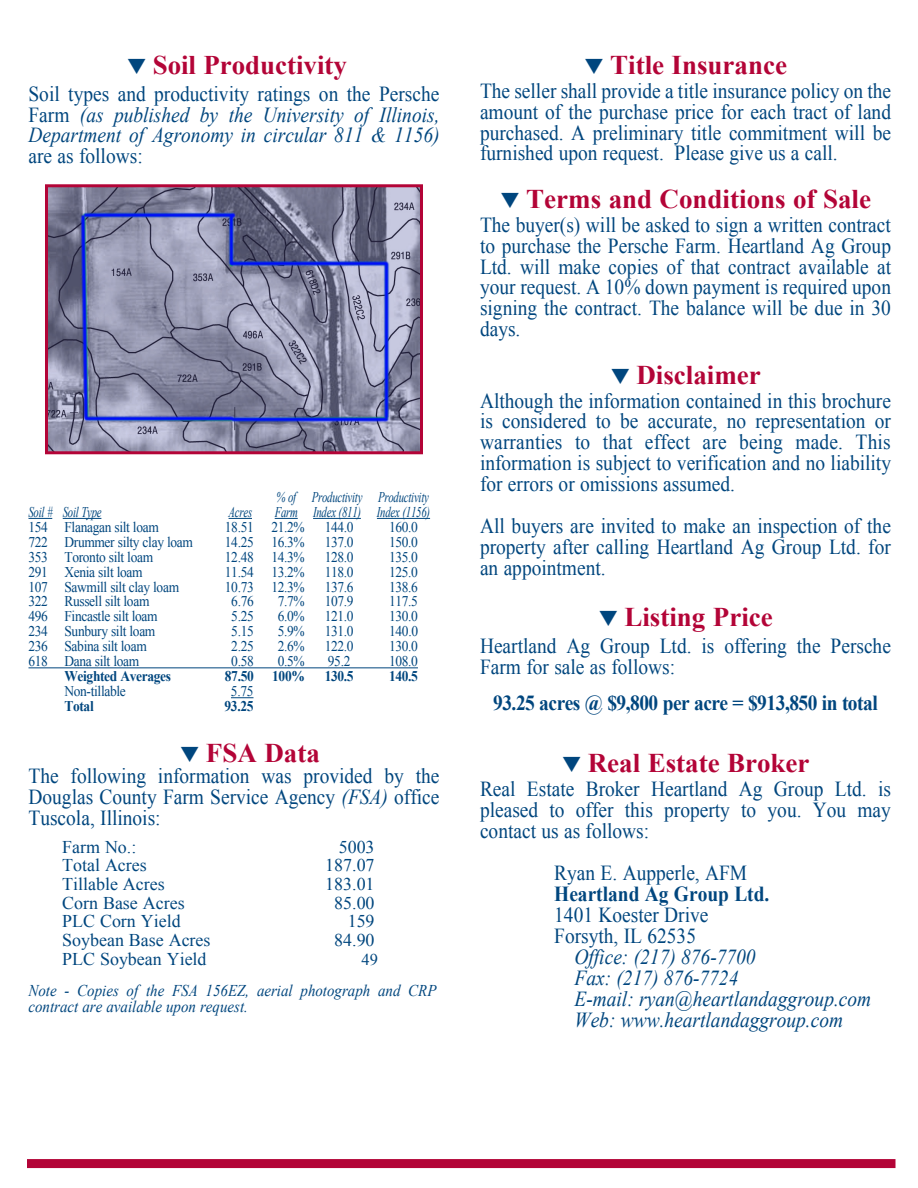
<style>
.page{position:relative;width:918px;height:1188px;background:#fff}
.page>*{position:absolute;margin:0;border:0;box-sizing:border-box;transform-origin:0 0}
.t1{font:700 27px "Times New Roman";color:#b30437}
.t2{font:700 26.85px "Times New Roman";color:#b30437}
.t3{font:21.3px/20.9px "Times New Roman";color:#00467e;text-align:justify;scale:.91 1}
.t4{font:italic 21.3px/20.9px "Times New Roman";color:#00467e;text-align:justify;scale:.91 1}
.t5{font:700 21.3px "Times New Roman";letter-spacing:-.025em;color:#00467e;scale:.91 1}
.t6{font:700 21.3px "Times New Roman";color:#00467e;scale:.91 1}
.t7{font:18px "Times New Roman";color:#00467e}
.t8{font:italic 16.5px/15.8px "Times New Roman";color:#00467e;scale:.91 1}
.t9{font:16.5px "Times New Roman";color:#00467e}
.t10{font:14.85px "Times New Roman";letter-spacing:-.025em;color:#00467e;scale:.91 1}
.t11{font:italic 14.85px "Times New Roman";letter-spacing:-.02em;color:#00467e;scale:.73 1}
.t12{font:700 14.85px "Times New Roman";letter-spacing:-.025em;color:#00467e;scale:.91 1}
.s1{color:#00467e}
.s2{font-style:normal}
.s3{font-style:italic}
</style>
<div class="page">
<div style="left:27px;top:1159px;width:869px;height:9px;background:#b30437"></div>
<svg style="left:28px;top:518px;width:24px;height:1px"></svg>
<hr style="left:63px;top:518px;width:38px;height:1px;background:#00467e">
<svg style="left:229px;top:518px;width:23px;height:1px"></svg>
<svg style="left:275px;top:518px;width:23px;height:1px"></svg>
<hr style="left:313px;top:518px;width:48px;height:1px;background:#00467e">
<hr style="left:377px;top:518px;width:53px;height:1px;background:#00467e">
<hr style="left:28px;top:667px;width:390px;height:1px;background:#00467e">
<svg style="left:231px;top:697px;width:23px;height:1px"></svg>
<svg style="left:45px;top:184px;width:378px;height:271px;background:#8682a2"></svg>
<p class="t2" style="left:126px;top:46px;width:222px"><span class="s1">❑</span> Soil Productivity</p>
<p class="t4" style="left:28px;top:83px;width:453px"><span class="s2">Soil types and productivity ratings on the Persche Farm</span> (as published by the University of Illinois, Department of Agronomy in circular 811 &amp; 1156) <span class="s2">are as follows:</span></p>
<p class="t11" style="left:277px;top:487px;width:210px">% of Productivity Productivity</p>
<p class="t11" style="left:28px;top:502px;width:102px">Soil # Soil Type</p>
<p class="t11" style="left:229px;top:502px;width:34px">Acres</p>
<p class="t11" style="left:275px;top:502px;width:214px">Farm Index (811) Index (1156)</p>
<p class="t10" style="left:28px;top:517px;width:145px">154 Flanagan silt loam</p>
<p class="t10" style="left:225px;top:517px;width:89px">18.51 21.2%</p>
<p class="t10" style="left:325px;top:517px;width:33px">144.0</p>
<p class="t10" style="left:389px;top:517px;width:33px">160.0</p>
<p class="t10" style="left:28px;top:532px;width:182px">722 Drummer silty clay loam</p>
<p class="t10" style="left:225px;top:532px;width:89px">14.25 16.3%</p>
<p class="t10" style="left:325px;top:532px;width:33px">137.0</p>
<p class="t10" style="left:389px;top:532px;width:33px">150.0</p>
<p class="t10" style="left:28px;top:547px;width:139px">353 Toronto silt loam</p>
<p class="t10" style="left:225px;top:547px;width:89px">12.48 14.3%</p>
<p class="t10" style="left:325px;top:547px;width:33px">128.0</p>
<p class="t10" style="left:389px;top:547px;width:33px">135.0</p>
<p class="t10" style="left:28px;top:562px;width:127px">291 Xenia silt loam</p>
<p class="t10" style="left:225px;top:562px;width:89px">11.54 13.2%</p>
<p class="t10" style="left:325px;top:562px;width:33px">118.0</p>
<p class="t10" style="left:389px;top:562px;width:33px">125.0</p>
<p class="t10" style="left:28px;top:577px;width:167px">107 Sawmill silt clay loam</p>
<p class="t10" style="left:225px;top:577px;width:89px">10.73 12.3%</p>
<p class="t10" style="left:325px;top:577px;width:33px">137.6</p>
<p class="t10" style="left:389px;top:577px;width:33px">138.6</p>
<p class="t10" style="left:28px;top:592px;width:134px">322 Russell silt loam</p>
<p class="t10" style="left:231px;top:592px;width:26px">6.76</p>
<p class="t10" style="left:278px;top:592px;width:31px">7.7%</p>
<p class="t10" style="left:325px;top:592px;width:33px">107.9</p>
<p class="t10" style="left:389px;top:592px;width:33px">117.5</p>
<p class="t10" style="left:28px;top:606px;width:144px">496 Fincastle silt loam</p>
<p class="t10" style="left:231px;top:606px;width:26px">5.25</p>
<p class="t10" style="left:278px;top:606px;width:31px">6.0%</p>
<p class="t10" style="left:325px;top:606px;width:33px">121.0</p>
<p class="t10" style="left:389px;top:606px;width:33px">130.0</p>
<p class="t10" style="left:28px;top:621px;width:141px">234 Sunbury silt loam</p>
<p class="t10" style="left:231px;top:621px;width:26px">5.15</p>
<p class="t10" style="left:278px;top:621px;width:31px">5.9%</p>
<p class="t10" style="left:325px;top:621px;width:33px">131.0</p>
<p class="t10" style="left:389px;top:621px;width:33px">140.0</p>
<p class="t10" style="left:28px;top:636px;width:132px">236 Sabina silt loam</p>
<p class="t10" style="left:231px;top:636px;width:26px">2.25</p>
<p class="t10" style="left:278px;top:636px;width:31px">2.6%</p>
<p class="t10" style="left:325px;top:636px;width:33px">122.0</p>
<p class="t10" style="left:389px;top:636px;width:33px">130.0</p>
<p class="t10" style="left:28px;top:651px;width:123px">618 Dana silt loam</p>
<p class="t10" style="left:231px;top:651px;width:26px">0.58</p>
<p class="t10" style="left:278px;top:651px;width:31px">0.5%</p>
<p class="t10" style="left:328px;top:651px;width:26px">95.2</p>
<p class="t10" style="left:389px;top:651px;width:33px">108.0</p>
<p class="t12" style="left:64px;top:666px;width:119px">Weighted Averages</p>
<p class="t12" style="left:225px;top:666px;width:89px">87.50 100%</p>
<p class="t12" style="left:325px;top:666px;width:33px">130.5</p>
<p class="t12" style="left:389px;top:666px;width:33px">140.5</p>
<p class="t10" style="left:65px;top:681px;width:69px">Non-tillable</p>
<p class="t10" style="left:231px;top:681px;width:26px">5.75</p>
<p class="t12" style="left:64px;top:696px;width:34px">Total</p>
<p class="t12" style="left:225px;top:696px;width:33px">93.25</p>
<p class="t1" style="left:180px;top:734px;width:142px"><span class="s1">❑</span> FSA Data</p>
<p class="t3" style="left:28px;top:765px;width:453px">The following information was provided by the Douglas County Farm Service Agency <span class="s3">(FSA)</span> office Tuscola, Illinois:</p>
<p class="t7" style="left:62px;top:834px;width:76px">Farm No.:</p>
<p class="t7" style="left:339px;top:834px;width:37px">5003</p>
<p class="t7" style="left:62px;top:853px;width:86px">Total Acres</p>
<p class="t7" style="left:325px;top:853px;width:51px">187.07</p>
<p class="t7" style="left:62px;top:872px;width:104px">Tillable Acres</p>
<p class="t7" style="left:325px;top:872px;width:51px">183.01</p>
<p class="t7" style="left:62px;top:890px;width:124px">Corn Base Acres</p>
<p class="t7" style="left:334px;top:890px;width:42px">85.00</p>
<p class="t7" style="left:62px;top:909px;width:120px">PLC Corn Yield</p>
<p class="t7" style="left:348px;top:909px;width:28px">159</p>
<p class="t7" style="left:62px;top:928px;width:150px">Soybean Base Acres</p>
<p class="t7" style="left:334px;top:928px;width:42px">84.90</p>
<p class="t7" style="left:62px;top:947px;width:146px">PLC Soybean Yield</p>
<p class="t9" style="left:362px;top:948px;width:18px">49</p>
<p class="t8" style="left:28px;top:982px;width:450px">Note - Copies of the FSA 156EZ, aerial photograph and CRP contract are available upon request.</p>
<p class="t1" style="left:584px;top:46px;width:205px"><span class="s1">❑</span> Title Insurance</p>
<p class="t3" style="left:480px;top:80px;width:453px">The seller shall provide a title insurance policy on the amount of the purchase price for each tract of land purchased. A preliminary title commitment will be furnished upon request. Please give us a call.</p>
<p class="t1" style="left:500px;top:180px;width:373px"><span class="s1">❑</span> Terms and Conditions of Sale</p>
<p class="t3" style="left:480px;top:214px;width:453px">The buyer(s) will be asked to sign a written contract to purchase the Persche Farm. Heartland Ag Group Ltd. will make copies of that contract available at your request. A 10% down payment is required upon signing the contract. The balance will be due in 30 days.</p>
<p class="t1" style="left:610px;top:356px;width:152px"><span class="s1">❑</span> Disclaimer</p>
<p class="t3" style="left:480px;top:390px;width:453px">Although the information contained in this brochure is considered to be accurate, no representation or warranties to that effect are being made. This information is subject to verification and no liability for errors or omissions assumed.</p>
<p class="t3" style="left:480px;top:515px;width:453px">All buyers are invited to make an inspection of the property after calling Heartland Ag Group Ltd. for an appointment.</p>
<p class="t1" style="left:598px;top:598px;width:176px"><span class="s1">❑</span> Listing Price</p>
<p class="t3" style="left:480px;top:635px;width:453px">Heartland Ag Group Ltd. is offering the Persche<br>Farm for sale as follows:</p>
<p class="t5" style="left:493px;top:688px;width:424px">93.25 acres @ $9,800 per acre = $913,850 in total</p>
<p class="t1" style="left:561px;top:745px;width:250px"><span class="s1">❑</span> Real Estate Broker</p>
<p class="t3" style="left:480px;top:779px;width:453px">Real Estate Broker Heartland Ag Group Ltd. is pleased to offer this property to you. You may contact us as follows:</p>
<p class="t3" style="left:554px;top:862px;width:214px">Ryan E. Aupperle, AFM</p>
<p class="t6" style="left:554px;top:879px;width:238px">Heartland Ag Group Ltd.</p>
<p class="t3" style="left:554px;top:904px;width:171px">1401 Koester Drive</p>
<p class="t3" style="left:554px;top:925px;width:157px">Forsyth, IL 62535</p>
<p class="t4" style="left:574px;top:946px;width:201px">Office: (217) 876-7700</p>
<p class="t4" style="left:574px;top:967px;width:182px">Fax: (217) 876-7724</p>
<p class="t4" style="left:574px;top:988px;width:328px">E-mail: ryan@heartlandaggroup.com</p>
<p class="t4" style="left:574px;top:1008px;width:297px">Web: www.heartlandaggroup.com</p>
</div>
